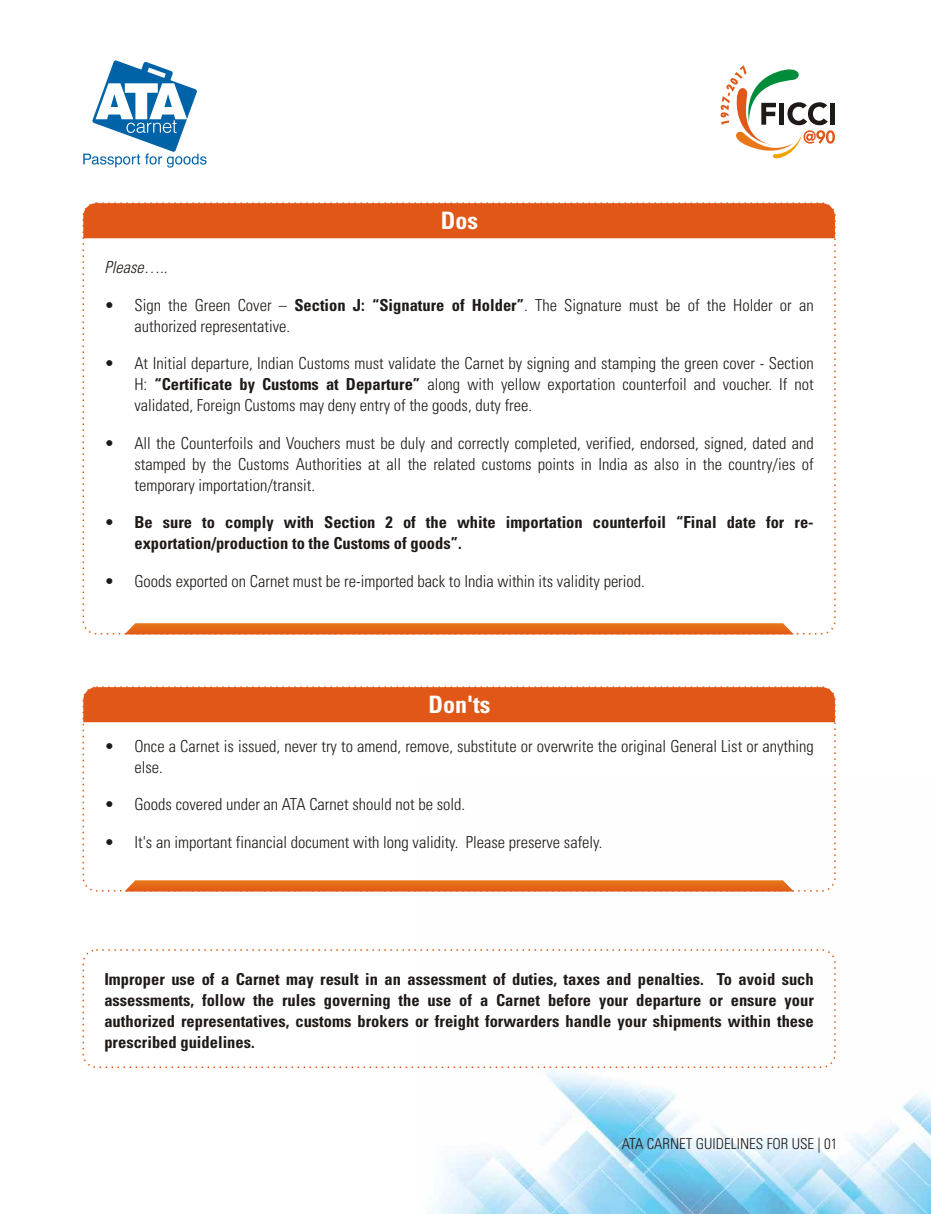
<style>
.page{position:relative;width:931px;height:1214px;background:#fff}
.page>*{position:absolute;margin:0;border:0;box-sizing:border-box;transform-origin:0 0}
.t1{font:300 condensed 24px "Univers";color:#fff}
.t2{font:300 condensed 16.5px/21px "Univers";color:#1f1a17;text-align:justify}
.t3{font:300 condensed 16.5px/21px "Univers";color:#1f1a17}
.t4{font:italic 300 condensed 16.5px "Univers";color:#1f1a17}
.t5{font:300 condensed 15px "Univers";color:#1f1a17}
.s1{font-style:inherit}
</style>
<div class="page">
<img style="left:423px;top:776px;width:507px;height:437px">
<div style="left:83px;top:203px;width:752px;height:35px;background:#e05717"></div>
<svg style="left:124px;top:623px;width:670px;height:11px;background:#e56e1f"></svg>
<div style="left:83px;top:687px;width:752px;height:35px;background:#e05717"></div>
<svg style="left:125px;top:880px;width:669px;height:11px;background:#e57021"></svg>
<div style="left:83px;top:949px;width:752px;height:119px;border:1px dashed #e35e12;border-radius:13px"></div>
<svg style="left:720px;top:65px;width:115px;height:94px"></svg>
<svg style="left:83px;top:60px;width:123px;height:108px"></svg>
<h1 class="t1" style="left:441px;top:206px;width:39px">Dos</h1>
<p class="t4" style="left:104px;top:257px;width:65px">Please…..</p>
<p class="t2" style="left:104px;top:294px;width:11px">•</p>
<p class="t2" style="left:134px;top:315px;width:157px">authorized representative.</p>
<p class="t2" style="left:134px;top:353px;width:681px;text-indent:-30px">• At Initial departure, Indian Customs must validate the Carnet by signing and stamping the green cover - Section H: <span class="s1">“Certificate by Customs at Departure”</span> along with yellow exportation counterfoil and voucher. If not validated, Foreign Customs may deny entry of the goods, duty free.</p>
<p class="t2" style="left:134px;top:432px;width:681px;text-indent:-30px">• All the Counterfoils and Vouchers must be duly and correctly completed, verified, endorsed, signed, dated and stamped by the Customs Authorities at all the related customs points in India as also in the country/ies of temporary importation/transit.</p>
<p class="t3" style="left:134px;top:512px;width:681px;text-indent:-30px"><span class="s1">•</span> Be sure to comply with Section 2 of the white importation counterfoil “Final date for re&shy;exportation/production to the Customs of goods”.</p>
<p class="t2" style="left:104px;top:570px;width:542px">• Goods exported on Carnet must be re-imported back to India within its validity period.</p>
<p class="t2" style="left:134px;top:294px;width:681px">Sign the Green Cover – <span class="s1">Section J: “Signature of Holder”</span>. The Signature must be of the Holder or an</p>
<h1 class="t1" style="left:428px;top:690px;width:63px">Don'ts</h1>
<p class="t2" style="left:134px;top:735px;width:681px;text-indent:-30px">• Once a Carnet is issued, never try to amend, remove, substitute or overwrite the original General List or anything else.</p>
<p class="t2" style="left:104px;top:794px;width:362px">• Goods covered under an ATA Carnet should not be sold.</p>
<p class="t2" style="left:104px;top:831px;width:499px">• It's an important financial document with long validity. Please preserve safely.</p>
<p class="t3" style="left:104px;top:969px;width:711px;text-align:justify">Improper use of a Carnet may result in an assessment of duties, taxes and penalties. To avoid such assessments, follow the rules governing the use of a Carnet before your departure or ensure your authorized representatives, customs brokers or freight forwarders handle your shipments within these prescribed guidelines.</p>
<p class="t5" style="left:622px;top:1134px;width:217px">ATA CARNET GUIDELINES FOR USE | 01</p>
</div>
